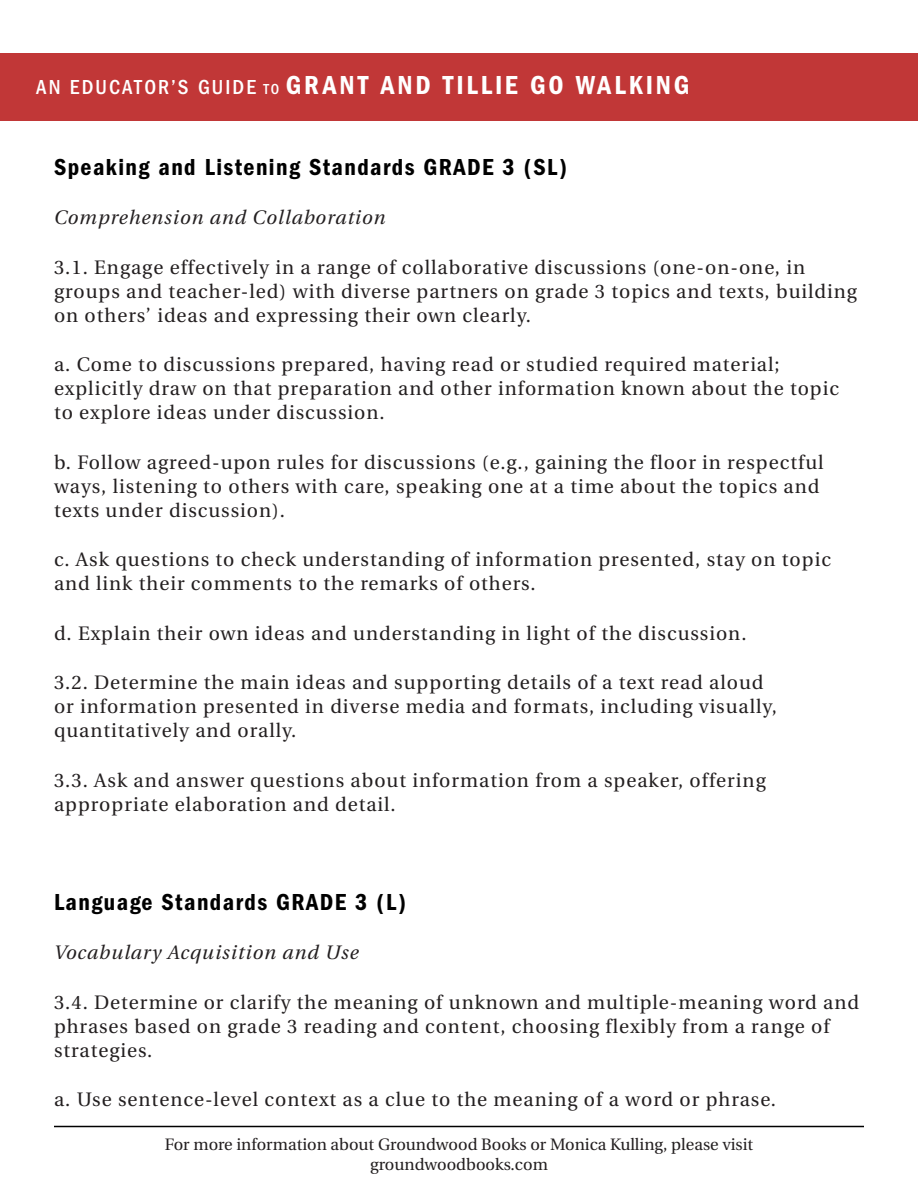
<style>
.page{position:relative;width:918px;height:1188px;background:#fff}
.page>*{position:absolute;margin:0;border:0;box-sizing:border-box;transform-origin:0 0}
.t1{font:600 condensed 27px "Franklin Gothic";letter-spacing:.105em;color:#fff}
.body_no_indent_prais{font:600 condensed 24px "Franklin Gothic";letter-spacing:.06em;color:#000}
.body_no_indent_prais-2{font:19.5px/24px "Utopia";letter-spacing:.05em;color:#231f20}
.body_no_indent_prais-3{font:italic 19.5px "Utopia";letter-spacing:.05em;color:#231f20}
.t2{font:16.5px/19.8px "Utopia";color:#231f20;text-align:center}
.s1{font-weight:500;font-size:21px}
.s2{font-weight:500;font-size:15px}
</style>
<div class="page">
<div style="left:0;top:53px;width:918px;height:68px;background:#c13737"></div>
<hr style="left:54px;top:1126px;width:810px;height:1px;background:#000">
<h1 class="t1" style="left:36px;top:70px;width:655px"><span class="s1">AN EDUCATOR’S GUIDE</span> <span class="s2">TO</span> GRANT AND TILLIE GO WALKING</h1>
<p class="body_no_indent_prais" style="left:54px;top:153px;width:515px">Speaking and Listening Standards GRADE 3 (SL)</p>
<p class="body_no_indent_prais-3" style="left:54px;top:207px;width:333px">Comprehension and Collaboration</p>
<p class="body_no_indent_prais-2" style="left:54px;top:255px;width:805px">3.1. Engage effectively in a range of collaborative discussions (one-on-one, in groups and teacher-led) with diverse partners on grade 3 topics and texts, building on others’ ideas and expressing their own clearly.</p>
<p class="body_no_indent_prais-2" style="left:54px;top:353px;width:787px">a. Come to discussions prepared, having read or studied required material; explicitly draw on that preparation and other information known about the topic to explore ideas under discussion.</p>
<p class="body_no_indent_prais-2" style="left:54px;top:450px;width:771px">b. Follow agreed-upon rules for discussions (e.g., gaining the floor in respectful ways, listening to others with care, speaking one at a time about the topics and texts under discussion).</p>
<p class="body_no_indent_prais-2" style="left:54px;top:548px;width:779px">c. Ask questions to check understanding of information presented, stay on topic and link their comments to the remarks of others.</p>
<p class="body_no_indent_prais-2" style="left:54px;top:621px;width:694px">d. Explain their own ideas and understanding in light of the discussion.</p>
<p class="body_no_indent_prais-2" style="left:54px;top:671px;width:724px">3.2. Determine the main ideas and supporting details of a text read aloud or information presented in diverse media and formats, including visually, quantitatively and orally.</p>
<p class="body_no_indent_prais-2" style="left:54px;top:768px;width:713px">3.3. Ask and answer questions about information from a speaker, offering appropriate elaboration and detail.</p>
<p class="body_no_indent_prais" style="left:54px;top:888px;width:353px">Language Standards GRADE 3 (L)</p>
<p class="body_no_indent_prais-3" style="left:54px;top:942px;width:306px">Vocabulary Acquisition and Use</p>
<p class="body_no_indent_prais-2" style="left:54px;top:990px;width:807px">3.4. Determine or clarify the meaning of unknown and multiple-meaning word and phrases based on grade 3 reading and content, choosing flexibly from a range of strategies.</p>
<p class="body_no_indent_prais-2" style="left:54px;top:1088px;width:724px">a. Use sentence-level context as a clue to the meaning of a word or phrase.</p>
<p class="t2" style="left:165px;top:1135px;width:590px">For more information about Groundwood Books or Monica Kulling, please visit groundwoodbooks.com</p>
</div>
